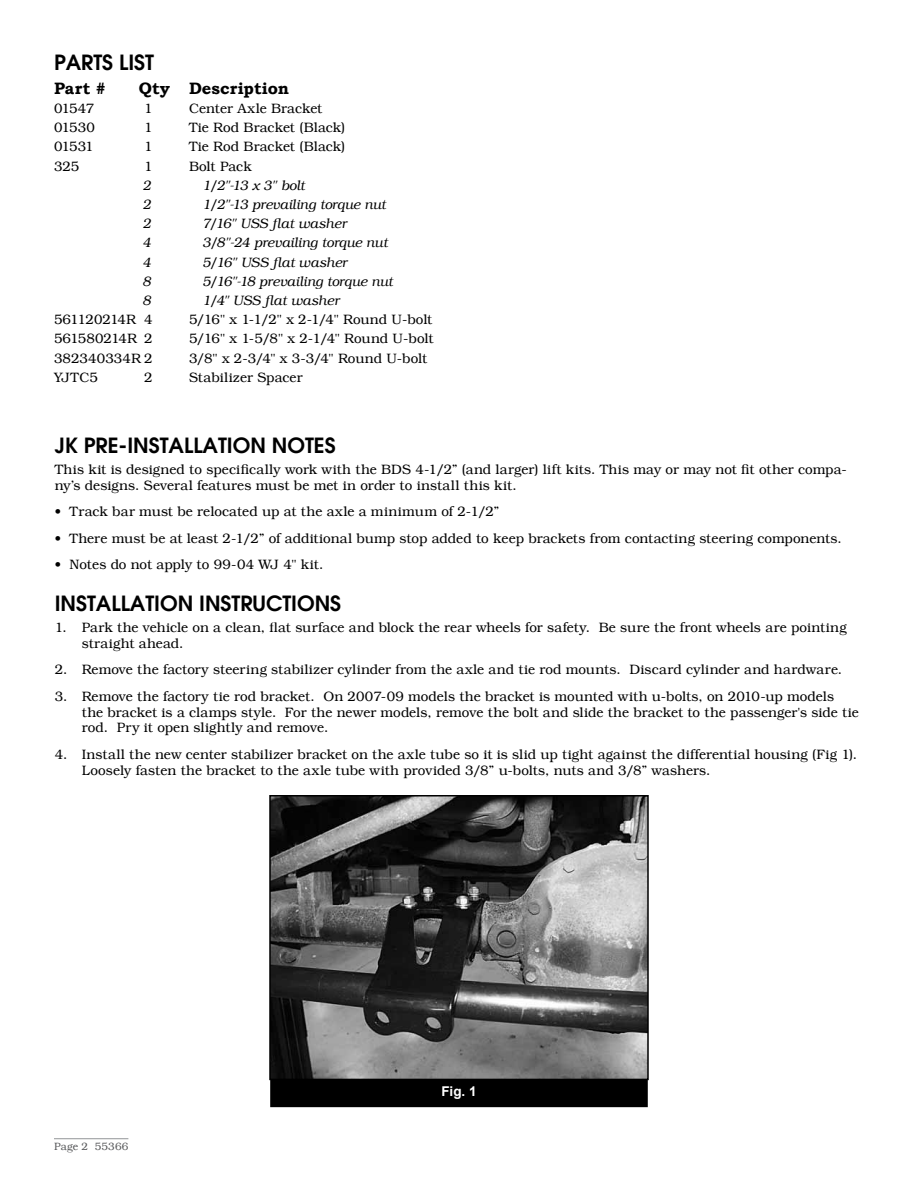
<style>
.page{position:relative;width:918px;height:1188px;background:#fff}
.page>*{position:absolute;margin:0;border:0;box-sizing:border-box;transform-origin:0 0}
.t1{font:600 21px "Avant Garde";color:#000}
.t2{font:700 16.5px "Bookman Old Style";letter-spacing:.005em;color:#000}
.t3{font:300 13.5px/15.8px "Bookman";letter-spacing:.005em;color:#000}
.t4{font:italic 300 13.5px "Bookman";color:#000}
.t5{font:300 13.5px "Bookman";letter-spacing:-.02em;color:#000}
.t6{font:700 13.5px "Arial";color:#fff}
.t7{font:300 10.5px "Bookman";letter-spacing:.025em;color:#58595b}
</style>
<div class="page">
<hr style="left:54px;top:1138px;width:74px;height:1px;background:#939598">
<div style="left:270px;top:1077px;width:378px;height:30px;background:#000"></div>
<img style="left:272px;top:798px;width:374px;height:279px">
<div style="left:269px;top:795px;width:380px;height:285px;border:2px solid #000"></div>
<h1 class="t1" style="left:54px;top:48px;width:75px">PARTSLIST</h1>
<p class="t2" style="left:54px;top:76px;width:53px">Part #</p>
<p class="t2" style="left:139px;top:76px;width:152px">Qty Description</p>
<p class="t3" style="left:54px;top:101px;width:42px">01547</p>
<p class="t3" style="left:144px;top:101px;width:10px">1</p>
<p class="t3" style="left:189px;top:101px;width:135px">Center Axle Bracket</p>
<p class="t3" style="left:54px;top:120px;width:42px">01530</p>
<p class="t3" style="left:144px;top:120px;width:10px">1</p>
<p class="t3" style="left:189px;top:120px;width:158px">Tie Rod Bracket (Black)</p>
<p class="t3" style="left:54px;top:139px;width:41px">01531</p>
<p class="t3" style="left:144px;top:139px;width:10px">1</p>
<p class="t3" style="left:189px;top:139px;width:158px">Tie Rod Bracket (Black)</p>
<p class="t3" style="left:54px;top:158px;width:27px">325</p>
<p class="t3" style="left:144px;top:158px;width:10px">1</p>
<p class="t3" style="left:189px;top:158px;width:64px">Bolt Pack</p>
<p class="t4" style="left:143px;top:178px;width:10px">2</p>
<p class="t4" style="left:202px;top:178px;width:104px">1/2"-13 x 3" bolt</p>
<p class="t4" style="left:143px;top:197px;width:10px">2</p>
<p class="t4" style="left:202px;top:197px;width:185px">1/2"-13 prevailing torque nut</p>
<p class="t4" style="left:143px;top:216px;width:10px">2</p>
<p class="t4" style="left:202px;top:216px;width:146px">7/16" USS flat washer</p>
<p class="t4" style="left:143px;top:235px;width:10px">4</p>
<p class="t4" style="left:202px;top:235px;width:187px">3/8"-24 prevailing torque nut</p>
<p class="t4" style="left:143px;top:254px;width:10px">4</p>
<p class="t4" style="left:202px;top:254px;width:146px">5/16" USS flat washer</p>
<p class="t4" style="left:143px;top:274px;width:10px">8</p>
<p class="t4" style="left:202px;top:274px;width:192px">5/16"-18 prevailing torque nut</p>
<p class="t4" style="left:143px;top:293px;width:10px">8</p>
<p class="t4" style="left:202px;top:293px;width:138px">1/4" USS flat washer</p>
<p class="t5" style="left:54px;top:312px;width:100px">561120214R 4</p>
<p class="t3" style="left:189px;top:312px;width:245px">5/16" x 1-1/2" x 2-1/4" Round U-bolt</p>
<p class="t3" style="left:54px;top:331px;width:100px">561580214R 2</p>
<p class="t3" style="left:189px;top:331px;width:246px">5/16" x 1-5/8" x 2-1/4" Round U-bolt</p>
<p class="t3" style="left:54px;top:350px;width:100px">382340334R 2</p>
<p class="t3" style="left:189px;top:350px;width:240px">3/8" x 2-3/4" x 3-3/4" Round U-bolt</p>
<p class="t3" style="left:54px;top:370px;width:45px">YJTC5</p>
<p class="t3" style="left:144px;top:370px;width:10px">2</p>
<p class="t3" style="left:189px;top:370px;width:115px">Stabilizer Spacer</p>
<h1 class="t1" style="left:55px;top:431px;width:282px">JK PRE-INSTALLATION NOTES</h1>
<p class="t3" style="left:55px;top:462px;width:794px">This kit is designed to specifically work with the BDS 4-1/2” (and larger) lift kits. This may or may not fit other compa&shy;ny’s designs. Several features must be met in order to install this kit.</p>
<p class="t3" style="left:55px;top:504px;width:446px">• Track bar must be relocated up at the axle a minimum of 2-1/2”</p>
<p class="t3" style="left:55px;top:531px;width:789px">• There must be at least 2-1/2” of additional bump stop added to keep brackets from contacting steering components.</p>
<p class="t3" style="left:55px;top:557px;width:270px">• Notes do not apply to 99-04 WJ 4" kit.</p>
<h1 class="t1" style="left:55px;top:589px;width:13px">INSTALLATION</h1>
<h1 class="t1" style="left:199px;top:589px;width:11px">INST</h1>
<h1 class="t1" style="left:240px;top:589px;width:26px">RUCTIONS</h1>
<p class="t3" style="left:82px;top:620px;width:766px;text-indent:-27px">1. Park the vehicle on a clean, flat surface and block the rear wheels for safety. Be sure the front wheels are pointing straight ahead.</p>
<p class="t3" style="left:55px;top:662px;width:789px">2. Remove the factory steering stabilizer cylinder from the axle and tie rod mounts. Discard cylinder and hardware.</p>
<p class="t3" style="left:82px;top:688px;width:779px;text-indent:-27px">3. Remove the factory tie rod bracket. On 2007-09 models the bracket is mounted with u-bolts, on 2010-up models the bracket is a clamps style. For the newer models, remove the bolt and slide the bracket to the passenger's side tie rod. Pry it open slightly and remove.</p>
<p class="t3" style="left:82px;top:747px;width:777px;text-indent:-27px">4. Install the new center stabilizer bracket on the axle tube so it is slid up tight against the differential housing (Fig 1).<br>Loosely fasten the bracket to the axle tube with provided 3/8” u-bolts, nuts and 3/8” washers.</p>
<p class="t7" style="left:54px;top:1140px;width:76px">Page 2 55366</p>
<p class="t6" style="left:441px;top:1083px;width:37px">Fig. 1</p>
</div>
